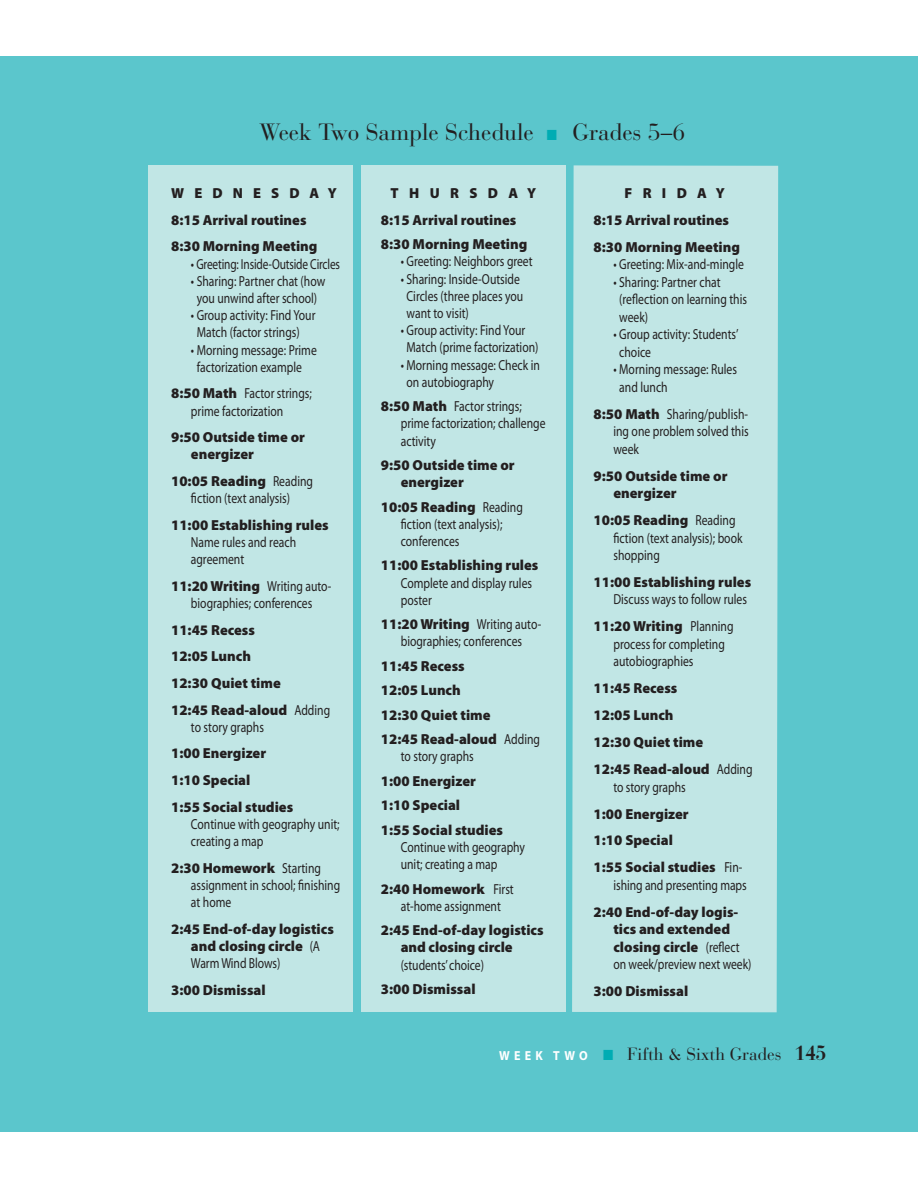
<style>
.page{position:relative;width:918px;height:1188px;background:#fff}
.page>*{position:absolute;margin:0;border:0;box-sizing:border-box;transform-origin:0 0}
.t1{font:23.25px "Bauer Bodoni";color:#231f20}
.t2{font:17.55px "Bauer Bodoni";color:#231f20}
.t3{font:14.55px/17.2px "Myriad Pro";color:#231f20;scale:.8 1}
.t4{font:900 14.55px/26.7px "Myriad Pro";color:#231f20}
.s1{color:#00acb3}
.s2{font-weight:900}
.s3{font-weight:400}
.s4{font-family:"Myriad Pro";font-weight:700;font-size:13.05px;color:#fff}
.s5{font-weight:700;font-size:20.4px}
</style>
<div class="page">
<div style="left:13px;top:56px;width:905px;height:1076px;background:#5bc6cc"></div>
<div style="left:149px;top:166px;width:204px;height:846px;background:#c1e6e5"></div>
<div style="left:361px;top:166px;width:205px;height:846px;background:#c1e6e5"></div>
<div style="left:572px;top:165px;width:206px;height:847px;background:#c1e6e5"></div>
<div style="left:0;top:56px;width:13px;height:1076px;background:#5bc6cc"></div>
<h1 class="t1" style="left:259px;top:123px;width:428px">Week Two Sample Schedule <span class="s1">■</span> Grades 5–6</h1>
<p class="t4" style="left:171px;top:181px;width:167px">WEDNESDAY<br>8:15 Arrival routines<br>8:30 Morning Meeting</p>
<p class="t3" style="left:191px;top:256px;width:188px">• Greeting: Inside-Outside Circles</p>
<p class="t3" style="left:191px;top:273px;width:169px;text-align:center">• Sharing: Partner chat (how you unwind after school)</p>
<p class="t3" style="left:197px;top:308px;width:150px;text-indent:-6px">• Group activity: Find Your<br>Match (factor strings)</p>
<p class="t3" style="left:197px;top:342px;width:152px;text-indent:-6px">• Morning message: Prime factorization example</p>
<p class="t3" style="left:191px;top:386px;width:153px;text-indent:-20px"><span class="s2">8:50 Math</span> Factor strings; prime factorization</p>
<p class="t4" style="left:191px;top:430px;width:116px;line-height:17.2px;text-indent:-20px">9:50 Outside time or energizer</p>
<p class="t3" style="left:171px;top:473px;width:179px;text-align:center"><span class="s2">10:05 Reading</span> Reading fiction (text analysis)</p>
<p class="t4" style="left:171px;top:512px;width:159px">11:00 Establishing rules</p>
<p class="t3" style="left:191px;top:534px;width:133px">Name rules and reach agreement</p>
<p class="t3" style="left:171px;top:578px;width:202px;text-align:center"><span class="s2">11:20 Writing</span> Writing auto&shy;biographies; conferences</p>
<p class="t4" style="left:171px;top:617px;width:161px">11:45 Recess<br>12:05 Lunch<br>12:30 Quiet time<br>12:45 Read-aloud <span class="s3">Adding</span></p>
<p class="t3" style="left:191px;top:719px;width:93px">to story graphs</p>
<p class="t4" style="left:171px;top:741px;width:124px">1:00 Energizer<br>1:10 Special<br>1:55 Social studies</p>
<p class="t3" style="left:191px;top:816px;width:187px">Continue with geography unit; creating a map</p>
<p class="t3" style="left:191px;top:860px;width:188px;text-indent:-20px"><span class="s2">2:30 Homework</span> Starting assignment in school; finishing at home</p>
<p class="t4" style="left:191px;top:921px;width:144px;line-height:17.2px;text-indent:-20px">2:45 End-of-day logistics and closing circle <span class="s3">(A<br>Warm Wind Blows)</span></p>
<p class="t4" style="left:171px;top:977px;width:96px">3:00 Dismissal</p>
<p class="t4" style="left:381px;top:181px;width:157px;text-indent:10px">THURSDAY<br>8:15 Arrival routines</p>
<p class="t4" style="left:381px;top:232px;width:148px">8:30 Morning Meeting</p>
<p class="t3" style="left:401px;top:254px;width:166px">• Greeting: Neighbors greet</p>
<p class="t3" style="left:407px;top:271px;width:148px;text-indent:-6px">• Sharing: Inside-Outside<br>Circles (three places you want to visit)</p>
<p class="t3" style="left:407px;top:323px;width:167px;text-indent:-6px">• Group activity: Find Your<br>Match (prime factorization)</p>
<p class="t3" style="left:407px;top:357px;width:168px;text-indent:-6px">• Morning message: Check in on autobiography</p>
<p class="t3" style="left:401px;top:399px;width:182px;text-indent:-20px"><span class="s2">8:50 Math</span> Factor strings; prime factorization; challenge activity</p>
<p class="t4" style="left:401px;top:457px;width:116px;line-height:17.2px;text-indent:-20px">9:50 Outside time or energizer</p>
<p class="t3" style="left:401px;top:499px;width:154px;text-indent:-20px"><span class="s2">10:05 Reading</span> Reading fiction (text analysis); conferences</p>
<p class="t4" style="left:381px;top:553px;width:159px">11:00 Establishing rules</p>
<p class="t3" style="left:401px;top:575px;width:166px">Complete and display rules poster</p>
<p class="t3" style="left:381px;top:617px;width:202px;text-align:center"><span class="s2">11:20 Writing</span> Writing auto&shy;biographies; conferences</p>
<p class="t4" style="left:381px;top:655px;width:161px;line-height:24.5px">11:45 Recess<br>12:05 Lunch<br>12:30 Quiet time<br>12:45 Read-aloud <span class="s3">Adding</span></p>
<p class="t3" style="left:401px;top:749px;width:93px">to story graphs</p>
<p class="t4" style="left:381px;top:770px;width:124px;line-height:24.5px">1:00 Energizer<br>1:10 Special<br>1:55 Social studies</p>
<p class="t3" style="left:401px;top:839px;width:157px">Continue with geography unit; creating a map</p>
<p class="t3" style="left:381px;top:881px;width:168px;text-align:center"><span class="s2">2:40 Homework</span> First at-home assignment</p>
<p class="t4" style="left:401px;top:922px;width:144px;line-height:17.2px;text-indent:-20px">2:45 End-of-day logistics and closing circle</p>
<p class="t3" style="left:401px;top:957px;width:106px">(students’ choice)</p>
<p class="t4" style="left:381px;top:977px;width:96px">3:00 Dismissal</p>
<p class="t4" style="left:594px;top:181px;width:148px;text-indent:31px">FRIDAY<br>8:15 Arrival routines<br>8:30 Morning Meeting</p>
<p class="t3" style="left:613px;top:257px;width:165px">• Greeting: Mix-and-mingle</p>
<p class="t3" style="left:619px;top:274px;width:161px;text-indent:-6px">• Sharing: Partner chat (reflection on learning this week)</p>
<p class="t3" style="left:619px;top:327px;width:150px;text-indent:-6px">• Group activity: Students’ choice</p>
<p class="t3" style="left:619px;top:362px;width:149px;text-indent:-6px">• Morning message: Rules and lunch</p>
<p class="t3" style="left:613px;top:406px;width:171px;text-align:justify;text-indent:-20px"><span class="s2">8:50 Math</span> Sharing/publish&shy;ing one problem solved this week</p>
<p class="t4" style="left:613px;top:468px;width:116px;line-height:17.5px;text-indent:-20px">9:50 Outside time or energizer</p>
<p class="t3" style="left:613px;top:512px;width:163px;text-indent:-20px"><span class="s2">10:05 Reading</span> Reading fiction (text analysis); book shopping</p>
<p class="t4" style="left:594px;top:570px;width:159px">11:00 Establishing rules</p>
<p class="t3" style="left:594px;top:587px;width:193px;line-height:27px;text-indent:20px">Discuss ways to follow rules<br><span class="s2">11:20 Writing</span> Planning</p>
<p class="t3" style="left:613px;top:636px;width:141px">process for completing autobiographies</p>
<p class="t4" style="left:594px;top:676px;width:160px">11:45 Recess<br>12:05 Lunch<br>12:30 Quiet time<br>12:45 Read-aloud <span class="s3">Adding</span></p>
<p class="t3" style="left:613px;top:779px;width:92px">to story graphs</p>
<p class="t4" style="left:594px;top:801px;width:150px">1:00 Energizer<br>1:10 Special<br>1:55 Social studies <span class="s3">Fin-</span></p>
<p class="t3" style="left:613px;top:877px;width:168px">ishing and presenting maps</p>
<p class="t4" style="left:613px;top:904px;width:139px;line-height:17.5px;text-indent:-20px">2:40 End-of-day logis&shy;tics and extended closing circle <span class="s3">(reflect on week/preview next week)</span></p>
<p class="t4" style="left:594px;top:979px;width:96px">3:00 Dismissal</p>
<p class="t2" style="left:499px;top:1048px;width:329px"><span class="s4">W E E K T W O</span> <span class="s1">■</span> Fifth &amp; Sixth Grades <span class="s5">145</span></p>
</div>
